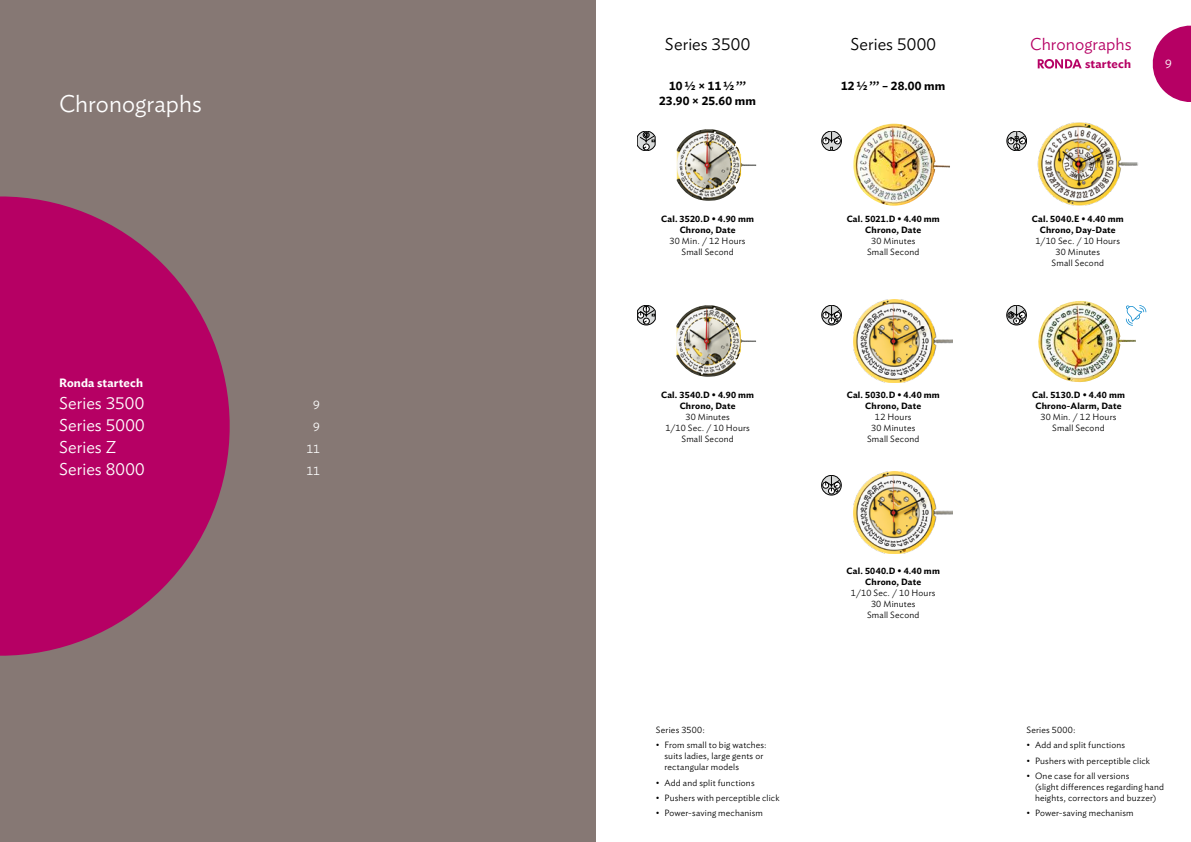
<style>
.page{position:relative;width:1191px;height:842px;background:#fff}
.page>*{position:absolute;margin:0;border:0;box-sizing:border-box;transform-origin:0 0}
.t1{font:300 24px "Ideal Sans";color:#fff}
.t2{font:300 17px "Ideal Sans";letter-spacing:.005em;color:#fff}
.t3{font:300 17px "Ideal Sans";letter-spacing:.005em;color:#000}
.t4{font:300 17px "Ideal Sans";letter-spacing:.005em;color:#b60064}
.t5{font:600 12px/15px "Ideal Sans";letter-spacing:.015em;color:#000;text-align:center}
.t6{font:600 12px "Ideal Sans";letter-spacing:.01em;color:#fff}
.t7{font:600 12px "Ideal Sans";letter-spacing:.01em;color:#b60064}
.t8{font:300 12px "Ideal Sans";color:#fff}
.t9{font:300 9px/11px "Ideal Sans";letter-spacing:.02em;color:#000;text-align:center}
.t10{font:600 9px/11px "Ideal Sans";letter-spacing:.02em;color:#000;text-align:center}
</style>
<div class="page">
<div style="left:0;top:0;width:596px;height:842px;background:#867874"></div>
<svg style="left:0;top:196px;width:230px;height:460px;fill:#b60064"></svg>
<svg style="left:1152px;top:25px;width:39px;height:77px"></svg>
<img style="left:676px;top:305px;width:80px;height:72px">
<img style="left:676px;top:129px;width:80px;height:72px">
<img style="left:1037px;top:122px;width:101px;height:84px">
<img style="left:853px;top:471px;width:99px;height:82px">
<img style="left:853px;top:124px;width:97px;height:82px">
<img style="left:853px;top:300px;width:99px;height:82px">
<img style="left:1038px;top:301px;width:98px;height:82px">
<svg style="left:637px;top:131px;width:18px;height:20px"></svg>
<svg style="left:637px;top:305px;width:18px;height:20px"></svg>
<div style="left:821px;top:131px;width:20px;height:20px;border:1px solid #000;border-radius:50%"></div>
<svg style="left:822px;top:132px;width:18px;height:18px"></svg>
<div style="left:821px;top:305px;width:20px;height:20px;border:1px solid #000;border-radius:50%"></div>
<svg style="left:822px;top:306px;width:18px;height:19px"></svg>
<div style="left:821px;top:475px;width:20px;height:20px;border:1px solid #000;border-radius:50%"></div>
<svg style="left:822px;top:476px;width:18px;height:19px"></svg>
<div style="left:1006px;top:131px;width:20px;height:20px;border:1px solid #000;border-radius:50%"></div>
<svg style="left:1007px;top:132px;width:19px;height:18px"></svg>
<div style="left:1006px;top:305px;width:20px;height:20px;border:1px solid #000;border-radius:50%"></div>
<svg style="left:1007px;top:306px;width:18px;height:18px"></svg>
<svg style="left:1037px;top:59px;width:44px;height:10px"></svg>
<svg style="left:1125px;top:305px;width:21px;height:21px"></svg>
<h1 class="t1" style="left:59px;top:86px;width:144px">Chronographs</h1>
<h3 class="t6" style="left:59px;top:374px;width:85px">Ronda startech</h3>
<h2 class="t2" style="left:59px;top:390px;width:87px">Series 3500</h2>
<h3 class="t8" style="left:313px;top:396px;width:8px">9</h3>
<h2 class="t2" style="left:59px;top:412px;width:87px">Series 5000</h2>
<h3 class="t8" style="left:313px;top:418px;width:8px">9</h3>
<h2 class="t2" style="left:59px;top:434px;width:59px">Series Z</h2>
<h3 class="t8" style="left:306px;top:440px;width:15px">11</h3>
<h2 class="t2" style="left:59px;top:456px;width:87px">Series 8000</h2>
<h3 class="t8" style="left:306px;top:462px;width:15px">11</h3>
<h2 class="t3" style="left:665px;top:31px;width:87px">Series 3500</h2>
<h2 class="t4" style="left:1030px;top:31px;width:103px">Chronographs</h2>
<h3 class="t5" style="left:659px;top:78px;width:98px">10½ × 11½ ’’’<br>23.90 × 25.60 mm</h3>
<h2 class="t3" style="left:850px;top:31px;width:87px">Series 5000</h2>
<h3 class="t7" style="left:1085px;top:55px;width:47px">startech</h3>
<h3 class="t8" style="left:1165px;top:55px;width:8px">9</h3>
<h3 class="t5" style="left:841px;top:78px;width:106px">12½ ’’’ – 28.00 mm</h3>
<p class="t10" style="left:661px;top:213px;width:94px">Cal. 3520.D • 4.90 mm<br>Chrono, Date</p>
<p class="t9" style="left:669px;top:235px;width:77px">30 Min. / 12 Hours<br>Small Second</p>
<p class="t10" style="left:661px;top:389px;width:95px">Cal. 3540.D • 4.90 mm<br>Chrono, Date</p>
<p class="t9" style="left:665px;top:411px;width:86px">30 Minutes<br>1/10 Sec. / 10 Hours<br>Small Second</p>
<p class="t9" style="left:656px;top:723px;width:50px">Series 3500:</p>
<p class="t9" style="left:664px;top:739px;width:104px;text-align:left;text-indent:-9px">• From small to big watches: suits ladies, large gents or rectangular models</p>
<p class="t9" style="left:656px;top:776px;width:100px">• Add and split functions</p>
<p class="t9" style="left:656px;top:792px;width:125px">• Pushers with perceptible click</p>
<p class="t9" style="left:656px;top:807px;width:108px">• Power-saving mechanism</p>
<p class="t10" style="left:846px;top:213px;width:95px">Cal. 5021.D • 4.40 mm<br>Chrono, Date</p>
<p class="t9" style="left:867px;top:235px;width:54px">30 Minutes<br>Small Second</p>
<p class="t10" style="left:846px;top:389px;width:94px">Cal. 5030.D • 4.40 mm<br>Chrono, Date</p>
<p class="t9" style="left:867px;top:411px;width:54px">12 Hours<br>30 Minutes<br>Small Second</p>
<p class="t10" style="left:846px;top:565px;width:95px">Cal. 5040.D • 4.40 mm<br>Chrono, Date</p>
<p class="t9" style="left:851px;top:587px;width:86px">1/10 Sec. / 10 Hours<br>30 Minutes<br>Small Second</p>
<p class="t10" style="left:1032px;top:213px;width:93px">Cal. 5040.E • 4.40 mm<br>Chrono, Day-Date</p>
<p class="t9" style="left:1035px;top:235px;width:86px">1/10 Sec. / 10 Hours<br>30 Minutes<br>Small Second</p>
<p class="t10" style="left:1032px;top:389px;width:94px">Cal. 5130.D • 4.40 mm<br>Chrono-Alarm, Date</p>
<p class="t9" style="left:1040px;top:411px;width:77px">30 Min. / 12 Hours<br>Small Second</p>
<p class="t9" style="left:1026px;top:723px;width:51px">Series 5000:</p>
<p class="t9" style="left:1026px;top:739px;width:100px">• Add and split functions</p>
<p class="t9" style="left:1026px;top:754px;width:125px">• Pushers with perceptible click</p>
<p class="t9" style="left:1035px;top:770px;width:131px;text-align:left;text-indent:-9px">• One case for all versions<br>(slight differences regarding hand heights, correctors and buzzer)</p>
<p class="t9" style="left:1026px;top:807px;width:108px">• Power-saving mechanism</p>
</div>
